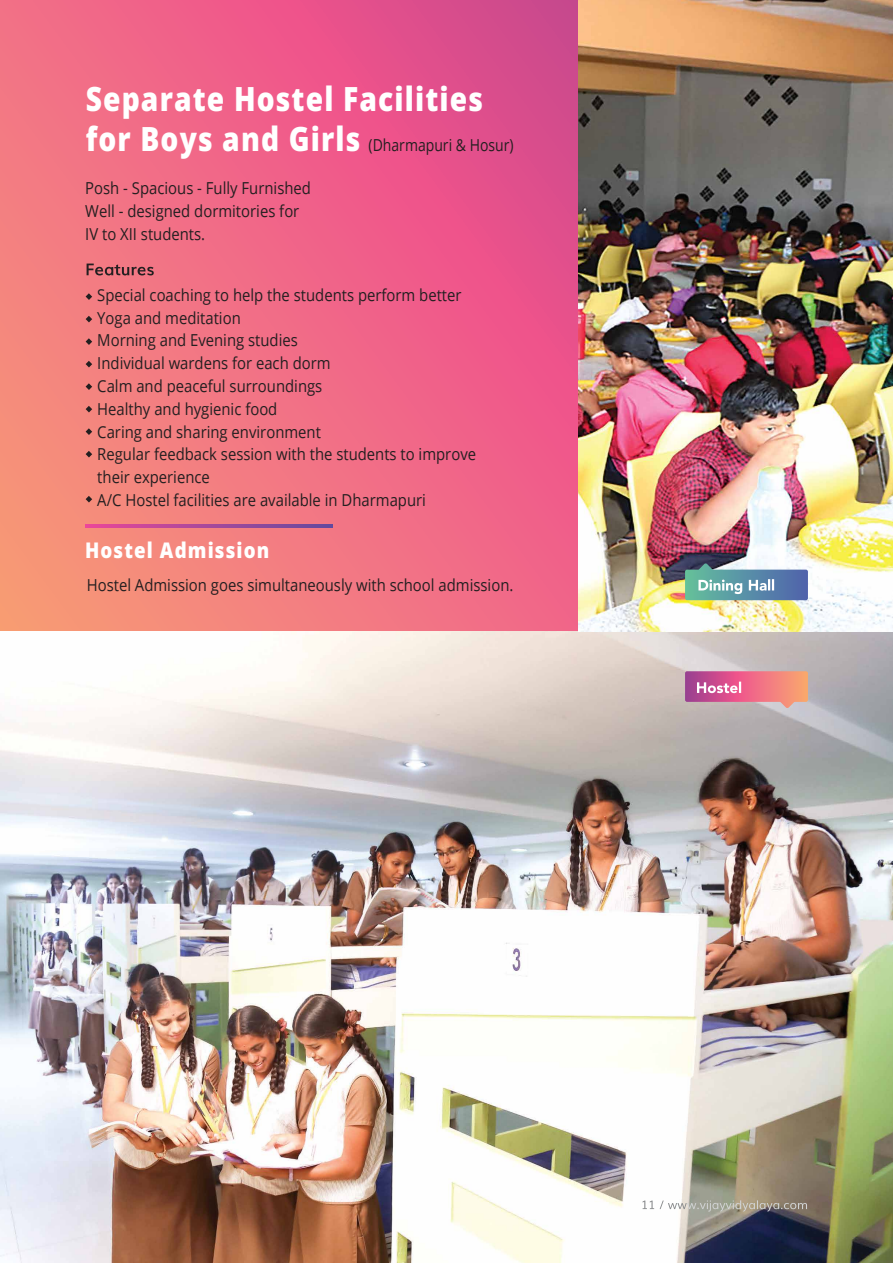
<style>
.page{position:relative;width:893px;height:1263px;background:#fff}
.page>*{position:absolute;margin:0;border:0;box-sizing:border-box;transform-origin:0 0}
.t1{font:800 33.3px "Open Sans";letter-spacing:.04em;color:#fff;scale:.85 1}
.t2{font:800 21.6px "Open Sans";letter-spacing:.06em;color:#fff;scale:.87 1}
.t3{font:16.5px/22.8px "Open Sans";color:#231f20;scale:.9 1}
.t4{font:16.5px "Open Sans";color:#231f20;scale:.85 1}
.s1{font-weight:800;font-size:33.3px;color:#fff}
</style>
<div class="page">
<svg style="left:0;top:0;width:579px;height:631px;background:#ef6b86"></svg>
<img style="left:0;top:631px;width:893px;height:632px">
<img style="left:579px;top:0;width:314px;height:631px">
<svg style="left:87px;top:264px;width:67px;height:11px"></svg>
<svg style="left:86px;top:293px;width:6px;height:7px"></svg>
<svg style="left:86px;top:316px;width:6px;height:6px"></svg>
<svg style="left:86px;top:338px;width:6px;height:7px"></svg>
<svg style="left:86px;top:361px;width:6px;height:6px"></svg>
<svg style="left:86px;top:383px;width:6px;height:7px"></svg>
<svg style="left:86px;top:406px;width:6px;height:6px"></svg>
<svg style="left:86px;top:428px;width:6px;height:7px"></svg>
<svg style="left:86px;top:451px;width:6px;height:6px"></svg>
<svg style="left:86px;top:496px;width:6px;height:6px"></svg>
<svg style="left:85px;top:524px;width:247px;height:3px"></svg>
<svg style="left:685px;top:563px;width:123px;height:37px"></svg>
<svg style="left:685px;top:671px;width:123px;height:37px;background:#dd7f93"></svg>
<svg style="left:642px;top:1200px;width:165px;height:11px"></svg>
<h1 class="t1" style="left:86px;top:76px;width:469px">Separate Hostel Facilities</h1>
<p class="t4" style="left:86px;top:134px;width:505px"><span class="s1">for Boys and Girls</span> (Dharmapuri &amp; Hosur)</p>
<p class="t3" style="left:85px;top:176px;width:252px">Posh - Spacious - Fully Furnished<br>Well - designed dormitories for<br>IV to XII students.</p>
<p class="t3" style="left:97px;top:283px;width:422px">Special coaching to help the students perform better Yoga and meditation<br>Morning and Evening studies<br>Individual wardens for each dorm<br>Calm and peaceful surroundings<br>Healthy and hygienic food<br>Caring and sharing environment<br>Regular feedback session with the students to improve their experience<br>A/C Hostel facilities are available in Dharmapuri</p>
<h2 class="t2" style="left:85px;top:536px;width:213px">Hostel Admission</h2>
<p class="t3" style="left:87px;top:573px;width:476px">Hostel Admission goes simultaneously with school admission.</p>
</div>
